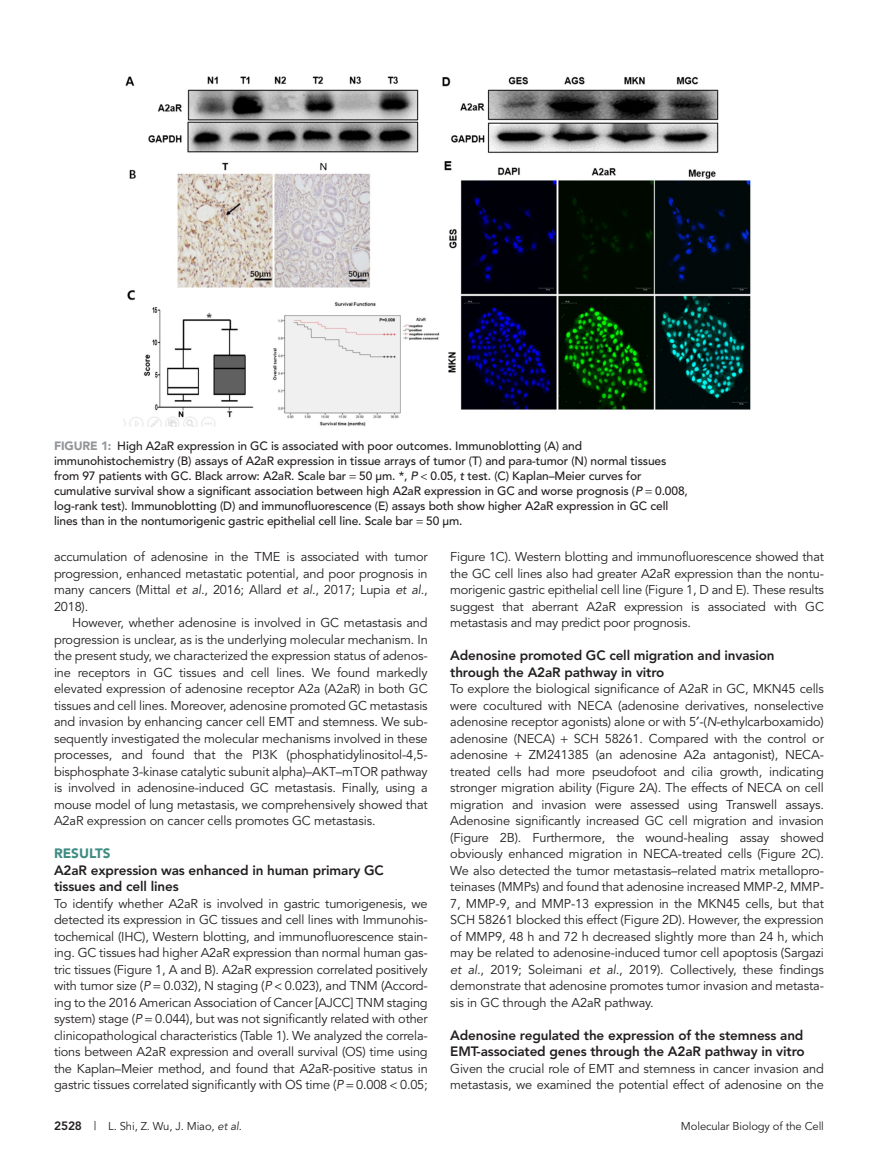
<style>
.page{position:relative;width:878px;height:1175px;background:#fff}
.page>*{position:absolute;margin:0;border:0;box-sizing:border-box;transform-origin:0 0}
.H2afterH1{font:800 13.5px/16.5px "Avenir";letter-spacing:-.01em;color:#231f20}
.t1{font:900 13.5px "Avenir";color:#3e8c83}
.ParaFL{font:12.75px/16.5px "Avenir";letter-spacing:-.01em;color:#231f20;text-align:justify}
.Para{font:12.75px/16.5px "Avenir";letter-spacing:-.015em;color:#231f20;text-align:justify}
.FigCaption_35_5p{font:500 12px/15px "Avenir";letter-spacing:-.01em;color:#231f20}
.ParaFL-2{font:11.25px "Avenir";letter-spacing:-.01em;color:#231f20}
.s1{font-weight:900;color:#939598}
.s2{font-style:italic}
.s3{font-weight:800;font-size:12px}
.s4{font-size:12px}
</style>
<div class="page">
<img style="left:124px;top:76px;width:627px;height:350px">
<p class="FigCaption_35_5p" style="left:54px;top:439px;width:635px"><span class="s1">FIGURE 1:</span> High A2aR expression in GC is associated with poor outcomes. Immunoblotting (A) and immunohistochemistry (B) assays of A2aR expression in tissue arrays of tumor (T) and para-tumor (N) normal tissues from 97 patients with GC. Black arrow: A2aR. Scale bar 50 µm. *, <span class="s2">P</span> 0.05, <span class="s2">t</span> test. (C) Kaplan–Meier curves for cumulative survival show a significant association between high A2aR expression in GC and worse prognosis (<span class="s2">P</span> 0.008, log-rank test). Immunoblotting (D) and immunofluorescence (E) assays both show higher A2aR expression in GC cell lines than in the nontumorigenic gastric epithelial cell line. Scale bar 50 µm.</p>
<p class="Para" style="left:54px;top:549px;width:375px">accumulation of adenosine in the TME is associated with tumor progression, enhanced metastatic potential, and poor prognosis in many cancers (Mittal <span class="s2">et al.</span>, 2016; Allard <span class="s2">et al.</span>, 2017; Lupia <span class="s2">et al.</span>, 2018).</p>
<p class="Para" style="left:54px;top:615px;width:375px;text-indent:18px">However, whether adenosine is involved in GC metastasis and progression is unclear, as is the underlying molecular mechanism. In the present study, we characterized the expression status of adenos&shy;ine receptors in GC tissues and cell lines. We found markedly elevated expression of adenosine receptor A2a (A2aR) in both GC tissues and cell lines. Moreover, adenosine promoted GC metastasis and invasion by enhancing cancer cell EMT and stemness. We sub&shy;sequently investigated the molecular mechanisms involved in these processes, and found that the PI3K (phosphatidylinositol-4,5- bisphosphate 3-kinase catalytic subunit alpha)–AKT–mTOR pathway is involved in adenosine-induced GC metastasis. Finally, using a mouse model of lung metastasis, we comprehensively showed that A2aR expression on cancer cells promotes GC metastasis.</p>
<h1 class="t1" style="left:54px;top:845px;width:58px">RESULTS</h1>
<p class="H2afterH1" style="left:54px;top:861px;width:331px">A2aR expression was enhanced in human primary GC tissues and cell lines</p>
<p class="ParaFL" style="left:54px;top:895px;width:375px">To identify whether A2aR is involved in gastric tumorigenesis, we detected its expression in GC tissues and cell lines with Immunohis&shy;tochemical (IHC), Western blotting, and immunofluorescence stain&shy;ing. GC tissues had higher A2aR expression than normal human gas&shy;tric tissues (Figure 1, A and B). A2aR expression correlated positively with tumor size (<span class="s2">P</span> 0.032), N staging (<span class="s2">P</span> 0.023), and TNM (Accord&shy;ing to the 2016 American Association of Cancer [AJCC] TNM staging system) stage (<span class="s2">P</span> 0.044), but was not significantly related with other clinicopathological characteristics (Table 1). We analyzed the correla&shy;tions between A2aR expression and overall survival (OS) time using the Kaplan–Meier method, and found that A2aR-positive status in gastric tissues correlated significantly with OS time (<span class="s2">P</span> 0.008 0.05;</p>
<p class="ParaFL" style="left:450px;top:549px;width:375px">Figure 1C). Western blotting and immunofluorescence showed that the GC cell lines also had greater A2aR expression than the nontu&shy;morigenic gastric epithelial cell line (Figure 1, D and E). These results suggest that aberrant A2aR expression is associated with GC metastasis and may predict poor prognosis.</p>
<h2 class="H2afterH1" style="left:450px;top:647px;width:326px">Adenosine promoted GC cell migration and invasion through the A2aR pathway in vitro</h2>
<p class="ParaFL" style="left:450px;top:681px;width:375px">To explore the biological significance of A2aR in GC, MKN45 cells were cocultured with NECA (adenosine derivatives, nonselective adenosine receptor agonists) alone or with 5 -(<span class="s2">N</span>-ethylcarboxamido) adenosine (NECA)</p>
<p class="ParaFL" style="left:574px;top:730px;width:251px">SCH 58261. Compared with the control or</p>
<p class="ParaFL" style="left:450px;top:747px;width:375px;text-indent:79px">ZM241385 (an adenosine A2a antagonist), NECA&shy;treated cells had more pseudofoot and cilia growth, indicating stronger migration ability (Figure 2A). The effects of NECA on cell migration and invasion were assessed using Transwell assays.<br>Adenosine significantly increased GC cell migration and invasion (Figure 2B). Furthermore, the wound-healing assay showed obviously enhanced migration in NECA-treated cells (Figure 2C).<br>We also detected the tumor metastasis–related matrix metallopro&shy;teinases (MMPs) and found that adenosine increased MMP-2, MMP-7, MMP-9, and MMP-13 expression in the MKN45 cells, but that SCH 58261 blocked this effect (Figure 2D). However, the expression of MMP9, 48 h and 72 h decreased slightly more than 24 h, which may be related to adenosine-induced tumor cell apoptosis (Sargazi <span class="s2">et al.</span>, 2019; Soleimani <span class="s2">et al.</span>, 2019). Collectively, these findings demonstrate that adenosine promotes tumor invasion and metasta&shy;sis in GC through the A2aR pathway.</p>
<h2 class="H2afterH1" style="left:450px;top:1026px;width:356px">Adenosine regulated the expression of the stemness and<br>EMT-associated genes through the A2aR pathway in vitro</h2>
<p class="ParaFL" style="left:450px;top:1060px;width:375px">Given the crucial role of EMT and stemness in cancer invasion and metastasis, we examined the potential effect of adenosine on the</p>
<p class="ParaFL" style="left:450px;top:747px;width:59px">adenosine</p>
<p class="ParaFL-2" style="left:54px;top:1119px;width:189px"><span class="s3">2528</span> <span class="s4">|</span> L. Shi, Z. Wu, J. Miao, <span class="s2">et al</span>.</p>
<p class="ParaFL-2" style="left:681px;top:1119px;width:144px">Molecular Biology of the Cell</p>
</div>
